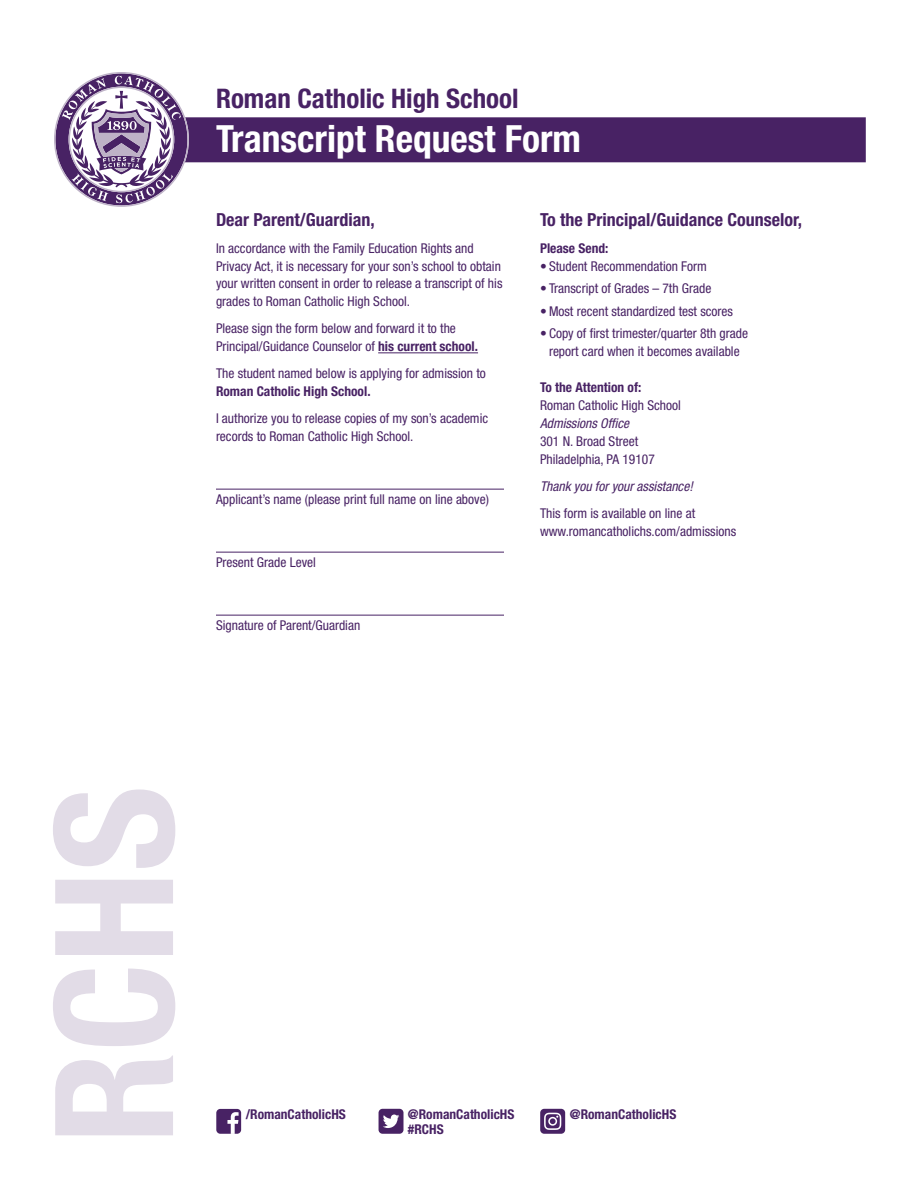
<style>
.page{position:relative;width:918px;height:1188px;background:#fff}
.page>*{position:absolute;margin:0;border:0;box-sizing:border-box;transform-origin:0 0}
.t1{font:700 condensed 165px "Helvetica Neue";color:#e2dce7}
.t2{font:700 condensed 37.5px "Helvetica Neue";color:#fff}
.t3{font:700 condensed 27px "Helvetica Neue";color:#482264}
.t4{font:700 condensed 18px "Helvetica Neue";color:#482264}
.t5{font:condensed 13.5px/18px "Helvetica Neue";color:#482264}
.t6{font:700 condensed 13.5px/15px "Helvetica Neue";color:#482264}
.t7{font:italic condensed 13.5px "Helvetica Neue";color:#482264}
.s1{font-weight:700}
</style>
<div class="page">
<div style="left:177px;top:117px;width:689px;height:45px;background:#482264"></div>
<hr style="left:378px;top:353px;width:100px;height:1px;background:#482264">
<hr style="left:216px;top:489px;width:288px;height:1px;background:#482264">
<hr style="left:216px;top:552px;width:288px;height:1px;background:#482264">
<hr style="left:216px;top:615px;width:288px;height:1px;background:#482264">
<svg style="left:54px;top:72px;width:135px;height:135px"></svg>
<div style="left:216px;top:1109px;width:25px;height:25px;background:#482264;border-radius:4px"></div>
<svg style="left:227px;top:1112px;width:12px;height:22px"></svg>
<div style="left:379px;top:1109px;width:25px;height:25px;background:#482264;border-radius:4px"></div>
<svg style="left:383px;top:1115px;width:16px;height:13px"></svg>
<div style="left:540px;top:1109px;width:25px;height:25px;background:#482264;border-radius:4px"></div>
<svg style="left:544px;top:1113px;width:17px;height:17px"></svg>
<h3 class="t3" style="left:216px;top:82px;width:304px">Roman Catholic High School</h3>
<h2 class="t2" style="left:216px;top:116px;width:366px">Transcript Request Form</h2>
<h3 class="t4" style="left:216px;top:208px;width:160px">Dear Parent/Guardian,</h3>
<p class="t5" style="left:216px;top:239px;width:288px">In accordance with the Family Education Rights and Privacy Act, it is necessary for your son’s school to obtain your written consent in order to release a transcript of his grades to Roman Catholic High School.</p>
<p class="t5" style="left:216px;top:320px;width:264px">Please sign the form below and forward it to the<br>Principal/Guidance Counselor of <span class="s1">his current school.</span></p>
<p class="t5" style="left:216px;top:365px;width:271px">The student named below is applying for admission to</p>
<p class="t6" style="left:216px;top:384px;width:156px">Roman Catholic High School.</p>
<p class="t5" style="left:216px;top:410px;width:274px">I authorize you to release copies of my son’s academic records to Roman Catholic High School.</p>
<p class="t5" style="left:216px;top:491px;width:274px">Applicant’s name (please print full name on line above)</p>
<p class="t5" style="left:216px;top:554px;width:101px">Present Grade Level</p>
<p class="t5" style="left:216px;top:617px;width:146px">Signature of Parent/Guardian</p>
<h3 class="t4" style="left:540px;top:208px;width:264px">To the Principal/Guidance Counselor,</h3>
<p class="t6" style="left:540px;top:240px;width:70px">Please Send:</p>
<p class="t5" style="left:540px;top:257px;width:168px">• Student Recommendation Form</p>
<p class="t5" style="left:540px;top:279px;width:173px">• Transcript of Grades – 7th Grade</p>
<p class="t5" style="left:540px;top:302px;width:195px">• Most recent standardized test scores</p>
<p class="t5" style="left:540px;top:324px;width:210px;text-align:center">• Copy of first trimester/quarter 8th grade report card when it becomes available</p>
<p class="t6" style="left:540px;top:380px;width:103px">To the Attention of:</p>
<p class="t5" style="left:540px;top:396px;width:142px">Roman Catholic High School</p>
<p class="t7" style="left:540px;top:415px;width:91px">Admissions Office</p>
<p class="t5" style="left:540px;top:432px;width:116px">301 N. Broad Street<br>Philadelphia, PA 19107</p>
<p class="t7" style="left:540px;top:478px;width:154px">Thank you for your assistance!</p>
<p class="t5" style="left:540px;top:504px;width:198px">This form is available on line at www.romancatholichs.com/admissions</p>
<h1 class="t1" style="left:14px;top:1144px;width:359px;rotate:-90deg">RCHS</h1>
<p class="t6" style="left:246px;top:1107px;width:102px">/RomanCatholicHS</p>
<p class="t6" style="left:408px;top:1107px;width:108px">@RomanCatholicHS #RCHS</p>
<p class="t6" style="left:570px;top:1107px;width:108px">@RomanCatholicHS</p>
</div>
